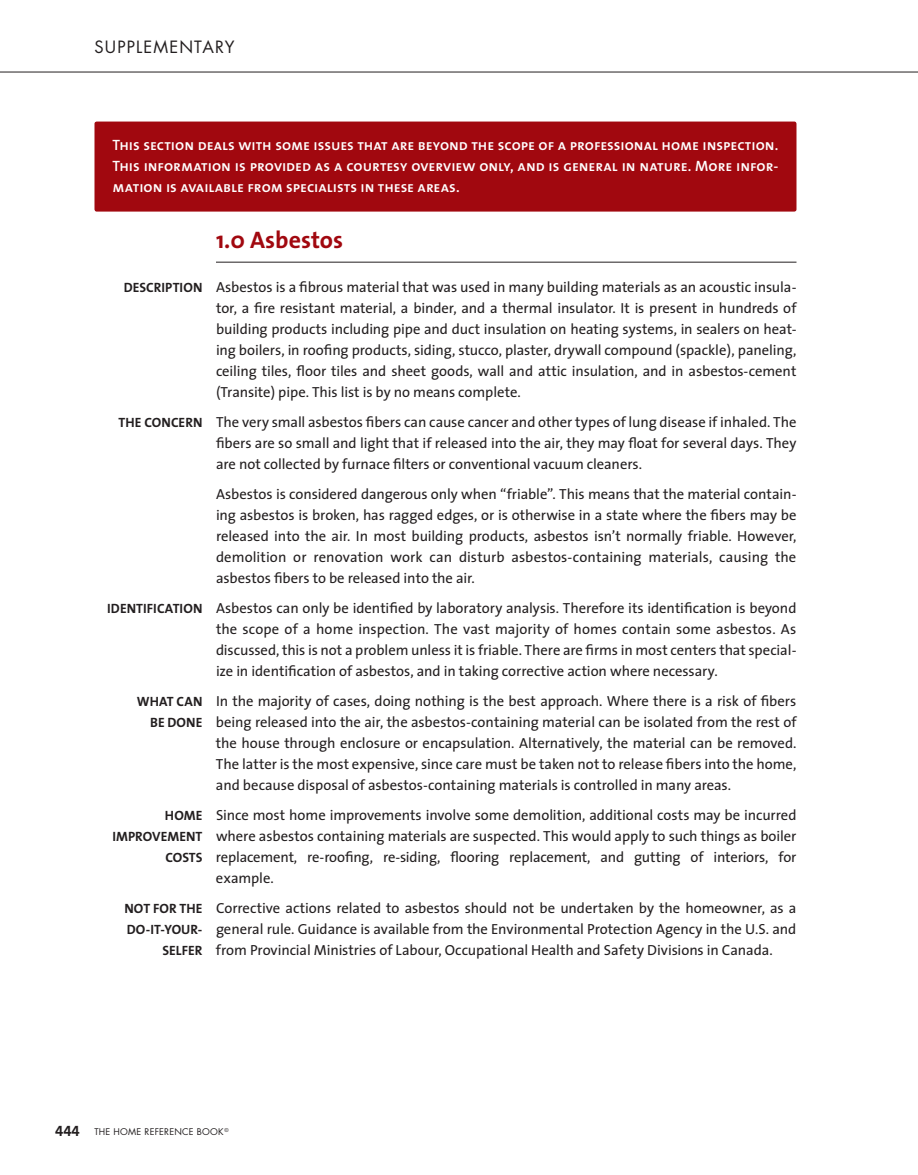
<style>
.page{position:relative;width:918px;height:1175px;background:#fff}
.page>*{position:absolute;margin:0;border:0;box-sizing:border-box;transform-origin:0 0}
.t1{font:700 24px "The Sans";color:#a1080f}
.t2{font:16.5px "Futura";letter-spacing:.065em;color:#231f20}
.t3{font:15px/21px "The Sans Semi Bold Caps";color:#fff;text-align:justify}
.t4{font:15px "The Sans Bold Expert";color:#231f20}
.t5{font:14.7px/21px "The Sans";letter-spacing:-.005em;color:#231f20;text-align:justify}
.t6{font:700 13.5px "The Sans";color:#231f20}
.t7{font:9px "Futura";letter-spacing:.025em;color:#231f20}
.s1{font-weight:700;font-size:13.5px}
</style>
<div class="page">
<hr style="left:0;top:72px;width:918px;height:1px;background:#231f20">
<hr style="left:216px;top:262px;width:580px;height:1px;background:#231f20">
<div style="left:94px;top:122px;width:702px;height:90px;background:#a1080f;border-radius:2px"></div>
<p class="t2" style="left:94px;top:36px;width:62px">SUPPLEMEN</p>
<p class="t2" style="left:194px;top:36px;width:42px">TARY</p>
<p class="t3" style="left:113px;top:134px;width:667px">This section deals with some issues that are beyond the scope of a professional home inspection.<br>This information is provided as a courtesy overview only, and is general in nature. More infor&shy;mation is available from specialists in these areas.</p>
<h1 class="t1" style="left:216px;top:220px;width:129px">1.0 ASBESTOS</h1>
<p class="t5" style="left:216px;top:276px;width:582px;text-indent:-92px"><span class="s1">DESCRIPTION</span> Asbestos is a fibrous material that was used in many building materials as an acoustic insula&shy;tor, a fire resistant material, a binder, and a thermal insulator. It is present in hundreds of building products including pipe and duct insulation on heating systems, in sealers on heat&shy;ing boilers, in roofing products, siding, stucco, plaster, drywall compound (spackle), paneling, ceiling tiles, floor tiles and sheet goods, wall and attic insulation, and in asbestos-cement (Transite) pipe. This list is by no means complete.</p>
<p class="t5" style="left:216px;top:411px;width:582px;text-indent:-97px"><span class="s1">THE CONCERN</span> The very small asbestos fibers can cause cancer and other types of lung disease if inhaled. The fibers are so small and light that if released into the air, they may float for several days. They are not collected by furnace filters or conventional vacuum cleaners.</p>
<p class="t5" style="left:216px;top:483px;width:582px">Asbestos is considered dangerous only when “friable”. This means that the material contain&shy;ing asbestos is broken, has ragged edges, or is otherwise in a state where the fibers may be released into the air. In most building products, asbestos isn’t normally friable. However, demolition or renovation work can disturb asbestos-containing materials, causing the asbestos fibers to be released into the air.</p>
<p class="t6" style="left:94px;top:597px;width:10px">ID</p>
<p class="t5" style="left:216px;top:597px;width:582px;text-indent:-96px"><span class="s1">ENTIFICATION</span> Asbestos can only be identified by laboratory analysis. Therefore its identification is beyond the scope of a home inspection. The vast majority of homes contain some asbestos. As discussed, this is not a problem unless it is friable. There are firms in most centers that special&shy;ize in identification of asbestos, and in taking corrective action where necessary.</p>
<p class="t5" style="left:137px;top:690px;width:661px"><span class="s1">WHAT CAN</span> In the majority of cases, doing nothing is the best approach. Where there is a risk of fibers</p>
<p class="t5" style="left:150px;top:711px;width:648px"><span class="s1">BE DONE</span> being released into the air, the asbestos-containing material can be isolated from the rest of</p>
<p class="t5" style="left:216px;top:732px;width:582px">the house through enclosure or encapsulation. Alternatively, the material can be removed.</p>
<p class="t5" style="left:216px;top:753px;width:582px">The latter is the most expensive, since care must be taken not to release fibers into the home,</p>
<p class="t5" style="left:216px;top:774px;width:517px">and because disposal of asbestos-containing materials is controlled in many areas.</p>
<p class="t6" style="left:94px;top:804px;width:41px">H</p>
<p class="t5" style="left:174px;top:804px;width:624px"><span class="s1">OME</span> Since most home improvements involve some demolition, additional costs may be incurred</p>
<p class="t5" style="left:112px;top:825px;width:686px"><span class="s1">IMPROVEMENT</span> where asbestos containing materials are suspected. This would apply to such things as boiler</p>
<p class="t5" style="left:166px;top:846px;width:632px"><span class="s1">COSTS</span> replacement, re-roofing, re-siding, flooring replacement, and gutting of interiors, for</p>
<p class="t5" style="left:216px;top:867px;width:59px">example.</p>
<p class="t6" style="left:94px;top:897px;width:21px">N</p>
<p class="t5" style="left:134px;top:897px;width:664px"><span class="s1">OT FOR THE</span> Corrective actions related to asbestos should not be undertaken by the homeowner, as a</p>
<p class="t5" style="left:127px;top:918px;width:671px"><span class="s1">DO-IT-YOUR-</span> general rule. Guidance is available from the Environmental Protection Agency in the U.S. and</p>
<p class="t5" style="left:162px;top:939px;width:612px"><span class="s1">SELFER</span> from Provincial Ministries of Labour, Occupational Health and Safety Divisions in Canada.</p>
<p class="t4" style="left:55px;top:1117px;width:26px">444</p>
<p class="t7" style="left:94px;top:1125px;width:136px">THE HOME REFERENCE BOOK <sup>©</sup></p>
</div>
